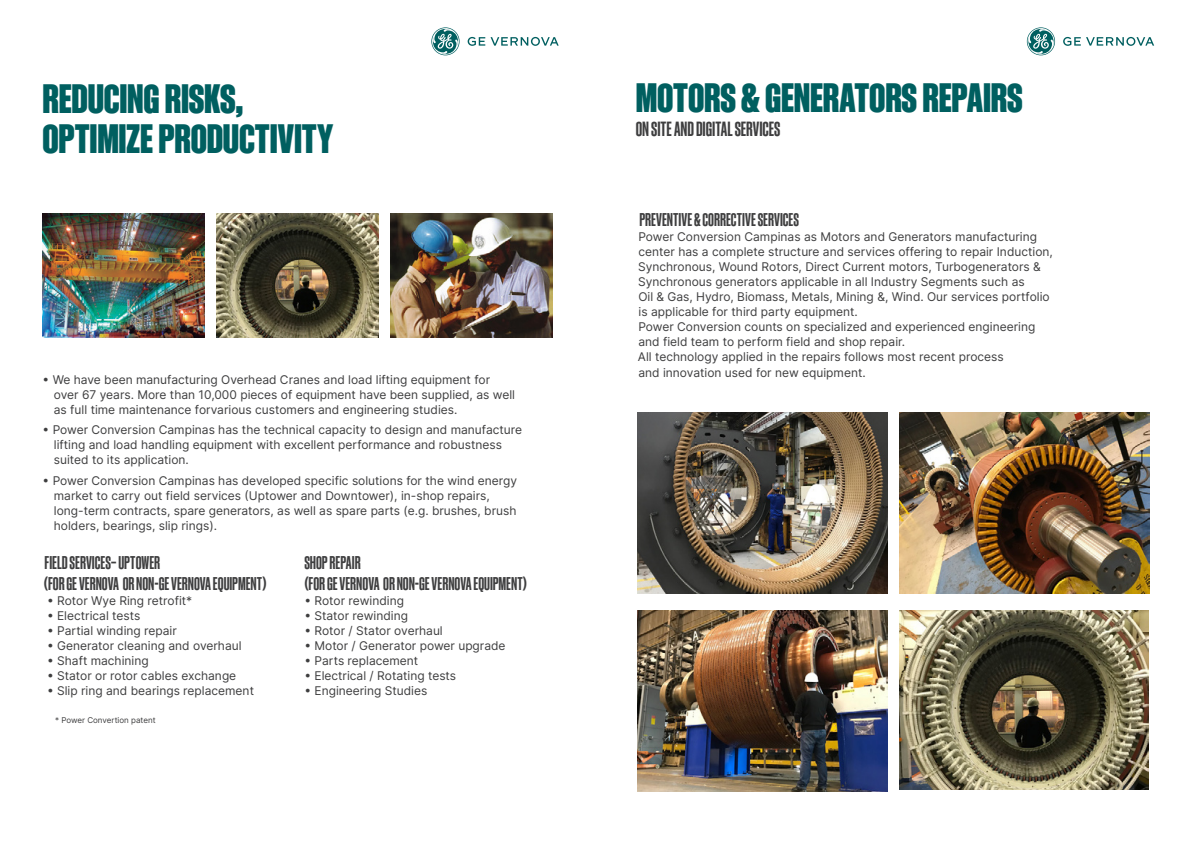
<style>
.page{position:relative;width:1191px;height:842px;background:#fff}
.page>*{position:absolute;margin:0;border:0;box-sizing:border-box;transform-origin:0 0}
.t1{font:800 40px/40px "Sons Condensed";letter-spacing:-.005em;color:#005f60}
.t2{font:600 20px "Sons Condensed";letter-spacing:-.005em;color:#3e3e3f}
.t3{font:600 18px/21px "Sons Condensed";color:#3e3e3f}
.t4{font:12px/15px "Inter";color:#3e3e3f}
.t5{font:8px "Inter";color:#3e3e3f}
</style>
<div class="page">
<svg style="left:431px;top:27px;width:28px;height:28px"></svg>
<svg style="left:467px;top:37px;width:91px;height:9px"></svg>
<svg style="left:1026px;top:27px;width:29px;height:28px"></svg>
<svg style="left:1063px;top:37px;width:17px;height:9px"></svg>
<svg style="left:1086px;top:37px;width:68px;height:9px"></svg>
<img style="left:43px;top:214px;width:162px;height:123px">
<img style="left:217px;top:214px;width:162px;height:123px">
<img style="left:391px;top:214px;width:162px;height:123px">
<img style="left:637px;top:610px;width:250px;height:181px">
<img style="left:899px;top:412px;width:250px;height:181px">
<img style="left:899px;top:610px;width:249px;height:180px">
<img style="left:637px;top:412px;width:250px;height:181px">
<h1 class="t1" style="left:43px;top:78px;width:292px">REDUCING RISKS,<br>OPTIMIZE PRODUCTIVITY</h1>
<p class="t4" style="left:54px;top:372px;width:462px;text-indent:-11px">• We have been manufacturing Overhead Cranes and load lifting equipment for over 67 years. More than 10,000 pieces of equipment have been supplied, as well as full time maintenance forvarious customers and engineering studies.</p>
<p class="t4" style="left:54px;top:422px;width:470px;text-indent:-11px">• Power Conversion Campinas has the technical capacity to design and manufacture lifting and load handling equipment with excellent performance and robustness suited to its application.</p>
<p class="t4" style="left:54px;top:473px;width:465px;text-indent:-11px">• Power Conversion Campinas has developed specific solutions for the wind energy market to carry out field services (Uptower and Downtower), in-shop repairs, long-term contracts, spare generators, as well as spare parts (e.g. brushes, brush holders, bearings, slip rings).</p>
<h3 class="t3" style="left:44px;top:552px;width:224px">FIELD SERVICES– UPTOWER<br>(FOR GE VERNOVA OR NON-GE VERNOVA EQUIPMENT)</h3>
<p class="t4" style="left:47px;top:593px;width:147px">• Rotor Wye Ring retrofit*</p>
<p class="t4" style="left:47px;top:608px;width:95px">• Electrical tests</p>
<p class="t4" style="left:47px;top:623px;width:131px">• Partial winding repair</p>
<p class="t4" style="left:47px;top:638px;width:196px">• Generator cleaning and overhaul</p>
<p class="t4" style="left:47px;top:653px;width:103px">• Shaft machining</p>
<p class="t4" style="left:47px;top:668px;width:191px">• Stator or rotor cables exchange</p>
<p class="t4" style="left:47px;top:683px;width:208px">• Slip ring and bearings replacement</p>
<p class="t5" style="left:55px;top:714px;width:102px">* Power Convertion patent</p>
<h3 class="t3" style="left:304px;top:552px;width:224px">SHOP REPAIR<br>(FOR GE VERNOVA OR NON-GE VERNOVA EQUIPMENT)</h3>
<p class="t4" style="left:304px;top:593px;width:101px">• Rotor rewinding</p>
<p class="t4" style="left:304px;top:608px;width:105px">• Stator rewinding</p>
<p class="t4" style="left:304px;top:623px;width:140px">• Rotor / Stator overhaul</p>
<p class="t4" style="left:304px;top:638px;width:203px">• Motor / Generator power upgrade</p>
<p class="t4" style="left:304px;top:653px;width:115px">• Parts replacement</p>
<p class="t4" style="left:304px;top:668px;width:153px">• Electrical / Rotating tests</p>
<p class="t4" style="left:304px;top:683px;width:125px">• Engineering Studies</p>
<h1 class="t1" style="left:636px;top:77px;width:388px">MOTORS &amp; GENERATORS REPAIRS</h1>
<h2 class="t2" style="left:636px;top:118px;width:146px">ON SITE AND DIGITAL SERVICES</h2>
<h3 class="t3" style="left:639px;top:210px;width:161px">PREVENTIVE &amp; CORRECTIVE SERVICES</h3>
<p class="t4" style="left:638px;top:229px;width:416px">Power Conversion Campinas as Motors and Generators manufacturing center has a complete structure and services offering to repair Induction, Synchronous, Wound Rotors, Direct Current motors, Turbogenerators &amp; Synchronous generators applicable in all Industry Segments such as<br>Oil &amp; Gas, Hydro, Biomass, Metals, Mining &amp;, Wind. Our services portfolio is applicable for third party equipment.<br>Power Conversion counts on specialized and experienced engineering and field team to perform field and shop repair.<br>All technology applied in the repairs follows most recent process<br>and innovation used for new equipment.</p>
</div>
